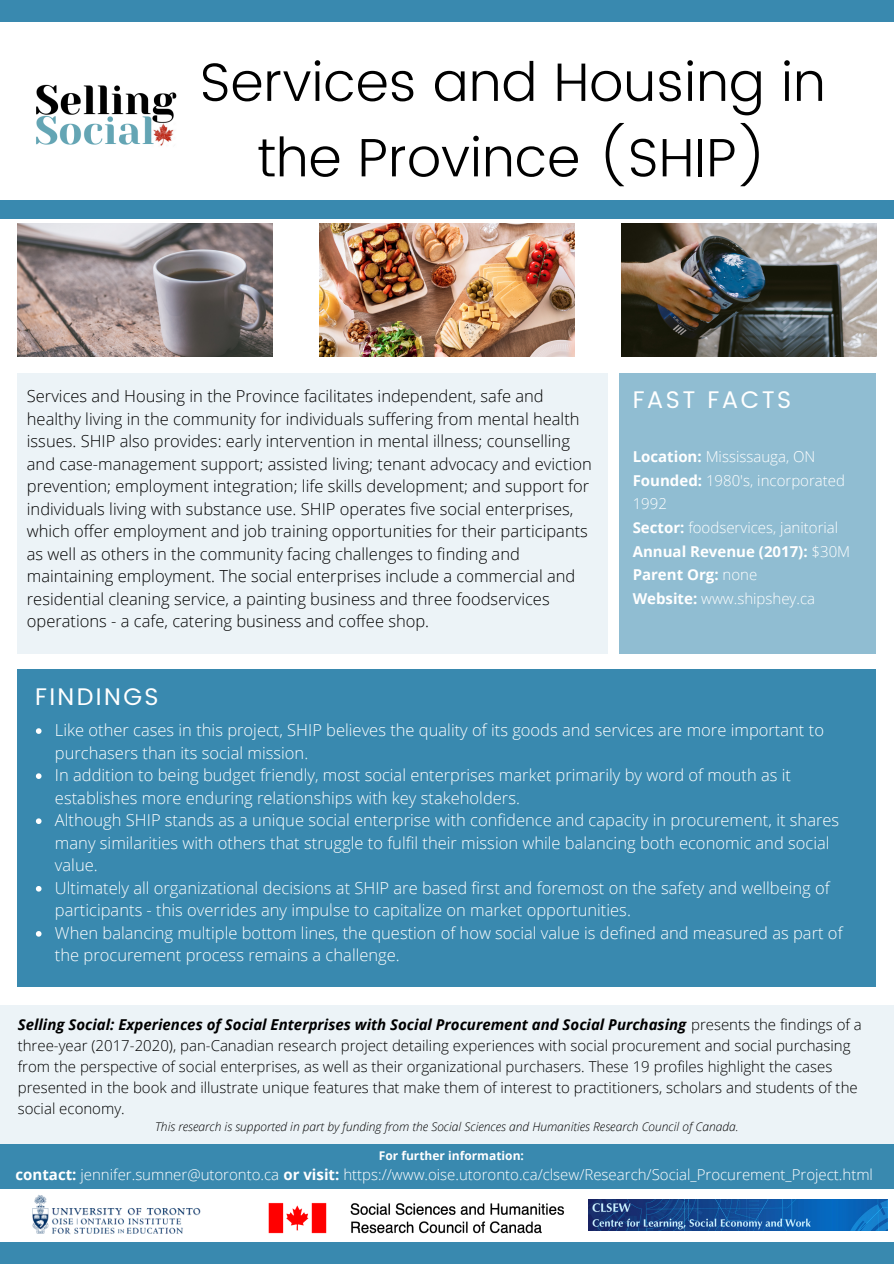
<style>
.page{position:relative;width:894px;height:1264px;background:#fff}
.page>*{position:absolute;margin:0;border:0;box-sizing:border-box;transform-origin:0 0}
.t1{font:300 54px/75.4px "Poppins";color:#000;text-align:center}
.t2{font:24px "Poppins";letter-spacing:.1em;color:#fff}
.t3{font:300 16.5px/22.5px "Open Sans";color:#fff}
.t4{font:300 16.5px/22.5px "Open Sans";color:#000}
.t5{font:300 15px/21px "Open Sans";color:#000}
.t6{font:300 15px/23.7px "Open Sans";color:#fff}
.t7{font:700 15px "Open Sans";color:#fff}
.t8{font:italic 300 12px "Open Sans";color:#000}
.t9{font:700 12px "Open Sans";color:#fff}
.s1{font-weight:700}
.s2{font-weight:300}
.s3{font-weight:700;font-style:italic}
</style>
<div class="page">
<div style="left:0;top:200px;width:893px;height:18px;background:#3989af"></div>
<img style="left:18px;top:223px;width:254px;height:133px">
<img style="left:319px;top:223px;width:255px;height:133px">
<img style="left:621px;top:223px;width:255px;height:133px">
<div style="left:17px;top:373px;width:590px;height:281px;background:#ecf3f7"></div>
<div style="left:0;top:1241px;width:893px;height:22px;background:#3989af"></div>
<div style="left:0;top:0;width:893px;height:21px;background:#3989af"></div>
<img style="left:268px;top:1202px;width:297px;height:32px">
<div style="left:0;top:1005px;width:893px;height:139px;background:#ecf3f7"></div>
<img style="left:588px;top:1199px;width:299px;height:31px">
<img style="left:32px;top:1195px;width:169px;height:40px">
<div style="left:17px;top:669px;width:858px;height:318px;background:#3989af"></div>
<div style="left:619px;top:373px;width:256px;height:280px;background:#90bdd2"></div>
<div style="left:0;top:1144px;width:893px;height:45px;background:#3989af"></div>
<img style="left:36px;top:84px;width:141px;height:62px">
<svg style="left:36px;top:728px;width:5px;height:6px"></svg>
<svg style="left:36px;top:773px;width:5px;height:6px"></svg>
<svg style="left:36px;top:818px;width:5px;height:6px"></svg>
<svg style="left:36px;top:886px;width:5px;height:5px"></svg>
<svg style="left:36px;top:931px;width:5px;height:5px"></svg>
<p class="t1" style="left:200px;top:44px;width:627px">Services and Housing in the Province (SHIP)</p>
<p class="t4" style="left:27px;top:384px;width:566px">Services and Housing in the Province facilitates independent, safe and healthy living in the community for individuals suffering from mental health issues. SHIP also provides: early intervention in mental illness; counselling and case-management support; assisted living; tenant advocacy and eviction prevention; employment integration; life skills development; and support for individuals living with substance use. SHIP operates five social enterprises, which offer employment and job training opportunities for their participants as well as others in the community facing challenges to finding and maintaining employment. The social enterprises include a commercial and residential cleaning service, a painting business and three foodservices operations - a cafe, catering business and coffee shop.</p>
<p class="t2" style="left:35px;top:683px;width:125px">FINDINGS</p>
<p class="t2" style="left:632px;top:385px;width:160px">FAST FACTS</p>
<p class="t6" style="left:632px;top:444px;width:184px"><span class="s1">Location:</span> Mississauga, ON</p>
<p class="t6" style="left:632px;top:468px;width:214px"><span class="s1">Founded:</span> 1980's, incorporated<br>1992</p>
<p class="t6" style="left:632px;top:515px;width:207px"><span class="s1">Sector:</span> foodservices, janitorial</p>
<p class="t7" style="left:632px;top:540px;width:219px">Annual Revenue (2017): <span class="s2">$30M</span></p>
<p class="t7" style="left:632px;top:564px;width:126px">Parent Org: <span class="s2">none</span></p>
<p class="t6" style="left:632px;top:586px;width:184px"><span class="s1">Website:</span> www.shipshey.ca</p>
<p class="t3" style="left:55px;top:718px;width:770px">Like other cases in this project, SHIP believes the quality of its goods and services are more important to purchasers than its social mission.</p>
<p class="t3" style="left:55px;top:763px;width:737px">In addition to being budget friendly, most social enterprises market primarily by word of mouth as it establishes more enduring relationships with key stakeholders.</p>
<p class="t3" style="left:55px;top:808px;width:785px">Although SHIP stands as a unique social enterprise with confidence and capacity in procurement, it shares many similarities with others that struggle to fulfil their mission while balancing both economic and social value.</p>
<p class="t3" style="left:55px;top:876px;width:776px">Ultimately all organizational decisions at SHIP are based first and foremost on the safety and wellbeing of participants - this overrides any impulse to capitalize on market opportunities.</p>
<p class="t3" style="left:55px;top:921px;width:788px">When balancing multiple bottom lines, the question of how social value is defined and measured as part of the procurement process remains a challenge.</p>
<p class="t5" style="left:18px;top:1013px;width:845px"><span class="s3">Selling Social: Experiences of Social Enterprises with Social Procurement and Social Purchasing</span> presents the findings of a three-year (2017-2020), pan-Canadian research project detailing experiences with social procurement and social purchasing from the perspective of social enterprises, as well as their organizational purchasers. These 19 profiles highlight the cases presented in the book and illustrate unique features that make them of interest to practitioners, scholars and students of the social economy.</p>
<p class="t8" style="left:155px;top:1118px;width:584px">This research is supported in part by funding from the Social Sciences and Humanities Research Council of Canada.</p>
<p class="t9" style="left:379px;top:1147px;width:147px">For further information:</p>
<p class="t6" style="left:16px;top:1162px;width:858px"><span class="s1">contact:</span> jennifer.sumner@utoronto.ca <span class="s1">or visit:</span> https://www.oise.utoronto.ca/clsew/Research/Social_Procurement_Project.html</p>
</div>
